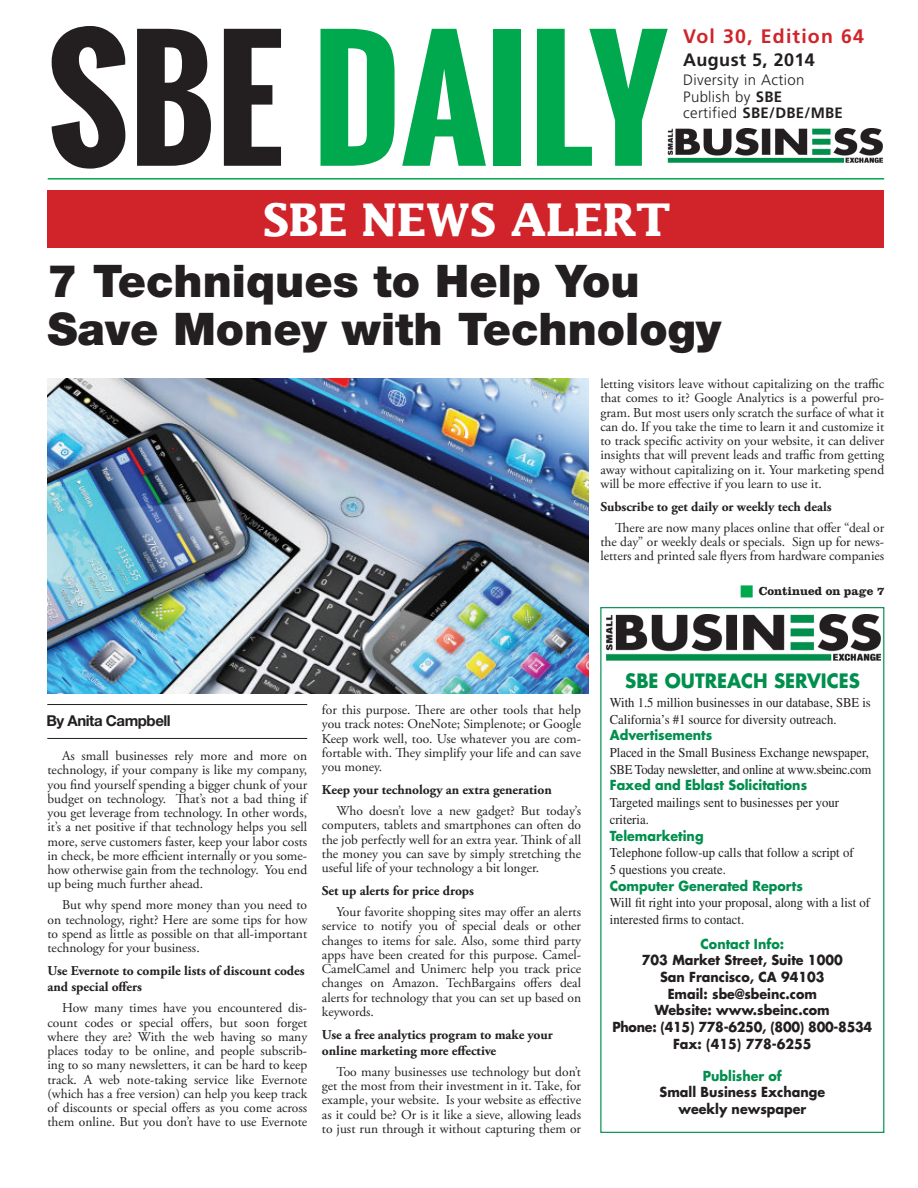
<style>
.page{position:relative;width:918px;height:1188px;background:#fff}
.page>*{position:absolute;margin:0;border:0;box-sizing:border-box;transform-origin:0 0}
.t1{font:700 155.85px "Oswald";color:#00a94e}
.t2{font:900 45px/48px "Helvetica Neue";color:#231f20}
.t3{font:700 45px "Lucida";letter-spacing:-.02em;color:#fff}
.t4{font:700 19.5px "Frutiger";letter-spacing:.06em;color:#d1232a}
.t5{font:700 19.35px "Futura";color:#008f4d;scale:.94 1}
.t6{font:700 18px "Frutiger";letter-spacing:.02em;color:#231f20}
.t7{font:300 15px/16.5px "Frutiger";letter-spacing:.02em;color:#231f20}
.t8{font:700 15px "Helvetica Neue LT Std";letter-spacing:-.03em;color:#231f20}
.t9{font:13.5px/14.2px "Adobe Garamond Pro";color:#231f20;text-align:justify}
.t10{font:13.5px/16.6px "Times";color:#231f20;scale:.94 1}
.t11{font:700 13.5px/16.2px "Adobe Garamond Pro";color:#231f20}
.t12{font:700 13.5px/16.6px "Futura";color:#231f20;text-align:center;scale:.94 1}
.t13{font:700 13.5px "Futura";color:#008f4d;scale:.94 1}
.t14{font:700 12px "Clarendon LT Std";color:#231f20}
.s1{color:#231f20}
.s2{font-weight:700}
</style>
<div class="page">
<hr style="left:48px;top:178px;width:836px;height:2px;background:#00a94e">
<img style="left:668px;top:128px;width:215px;height:34px">
<div style="left:48px;top:191px;width:836px;height:57px;background:#d1232a"></div>
<div style="left:600px;top:607px;width:284px;height:526px;background:#fff;border:1px solid #008f4d"></div>
<img style="left:606px;top:614px;width:274px;height:46px">
<hr style="left:47px;top:738px;width:260px;height:1px;background:#231f20">
<hr style="left:47px;top:704px;width:260px;height:1px;background:#231f20">
<img style="left:48px;top:378px;width:541px;height:315px">
<h1 class="t1" style="left:47px;top:-17px;width:622px"><span class="s1">SBE</span> DAILY</h1>
<h2 class="t3" style="left:263px;top:192px;width:410px">SBE NEWS ALERT</h2>
<h3 class="t4" style="left:683px;top:25px;width:182px">Vol 30, Edition 64</h3>
<h3 class="t6" style="left:683px;top:49px;width:133px">August 5, 2014</h3>
<p class="t7" style="left:683px;top:72px;width:161px">Diversity in Action<br>Publish by <span class="s2">SBE<br></span>certified <span class="s2">SBE/DBE/MBE</span></p>
<h2 class="t2" style="left:48px;top:256px;width:675px">7 Techniques to Help You<br>Save Money with Technology</h2>
<p class="t9" style="left:600px;top:377px;width:285px">letting visitors leave without capitalizing on the traffic that comes to it? Google Analytics is a powerful pro&shy;gram. But most users only scratch the surface of what it can do. If you take the time to learn it and customize it to track specific activity on your website, it can deliver insights that will prevent leads and traffic from getting away without capitalizing on it. Your marketing spend will be more effective if you learn to use it.</p>
<p class="t11" style="left:600px;top:499px;width:233px">Subscribe to get daily or weekly tech deals</p>
<p class="t9" style="left:600px;top:521px;width:285px;text-indent:15px">There are now many places online that offer “deal or the day” or weekly deals or specials. Sign up for news&shy;letters and printed sale flyers from hardware companies</p>
<p class="t14" style="left:759px;top:584px;width:127px">Continued on page 7</p>
<p class="t8" style="left:46px;top:712px;width:126px">By Anita Campbell</p>
<p class="t9" style="left:48px;top:749px;width:261px;text-indent:15px">As small businesses rely more and more on technology, if your company is like my company, you find yourself spending a bigger chunk of your budget on technology. That’s not a bad thing if you get leverage from technology. In other words, it’s a net positive if that technology helps you sell more, serve customers faster, keep your labor costs in check, be more efficient internally or you some&shy;how otherwise gain from the technology. You end up being much further ahead.</p>
<p class="t9" style="left:48px;top:898px;width:261px;text-indent:15px">But why spend more money than you need to on technology, right? Here are some tips for how to spend as little as possible on that all-important technology for your business.</p>
<p class="t11" style="left:48px;top:963px;width:259px">Use Evernote to compile lists of discount codes and special offers</p>
<p class="t9" style="left:48px;top:1001px;width:261px;text-indent:15px">How many times have you encountered dis&shy;count codes or special offers, but soon forget where they are? With the web having so many places today to be online, and people subscrib&shy;ing to so many newsletters, it can be hard to keep track. A web note-taking service like Evernote (which has a free version) can help you keep track of discounts or special offers as you come across them online. But you don’t have to use Evernote</p>
<p class="t9" style="left:322px;top:703px;width:261px">for this purpose. There are other tools that help you track notes: OneNote; Simplenote; or Google Keep work well, too. Use whatever you are com&shy;fortable with. They simplify your life and can save you money.</p>
<p class="t11" style="left:322px;top:782px;width:231px">Keep your technology an extra generation</p>
<p class="t9" style="left:322px;top:804px;width:261px;text-indent:15px">Who doesn’t love a new gadget? But today’s computers, tablets and smartphones can often do the job perfectly well for an extra year. Think of all the money you can save by simply stretching the useful life of your technology a bit longer.</p>
<p class="t11" style="left:322px;top:883px;width:154px">Set up alerts for price drops</p>
<p class="t9" style="left:322px;top:905px;width:261px;text-indent:15px">Your favorite shopping sites may offer an alerts service to notify you of special deals or other changes to items for sale. Also, some third party apps have been created for this purpose. Camel-CamelCamel and Unimerc help you track price changes on Amazon. TechBargains offers deal alerts for technology that you can set up based on keywords.</p>
<p class="t11" style="left:322px;top:1027px;width:232px">Use a free analytics program to make your online marketing more effective</p>
<p class="t9" style="left:322px;top:1065px;width:261px;text-indent:15px">Too many businesses use technology but don’t get the most from their investment in it. Take, for example, your website. Is your website as effective as it could be? Or is it like a sieve, allowing leads to just run through it without capturing them or</p>
<h3 class="t5" style="left:625px;top:668px;width:88px">SBE Outreac</h3>
<h3 class="t5" style="left:753px;top:668px;width:84px">h Services</h3>
<p class="t10" style="left:610px;top:694px;width:279px">With 1.5 million businesses in our database, SBE is<br>California’s #1 source for diversity outreach.</p>
<p class="t13" style="left:610px;top:726px;width:110px">Advertisements</p>
<p class="t10" style="left:610px;top:744px;width:280px">Placed in the Small Business Exchange newspaper,<br>SBE Today newsletter, and online at www.sbeinc.com</p>
<p class="t13" style="left:610px;top:776px;width:211px">Faxed and Eblast Solicitations</p>
<p class="t10" style="left:610px;top:794px;width:246px">Targeted mailings sent to businesses per your criteria.</p>
<p class="t13" style="left:610px;top:826px;width:101px">Telemarketing</p>
<p class="t10" style="left:610px;top:844px;width:261px">Telephone follow-up calls that follow a script of<br>5 questions you create.</p>
<p class="t13" style="left:610px;top:877px;width:207px">Computer Generated Reports</p>
<p class="t10" style="left:610px;top:894px;width:278px">Will fit right into your proposal, along with a list of interested firms to contact.</p>
<p class="t13" style="left:701px;top:935px;width:90px">Contact Info:</p>
<p class="t12" style="left:612px;top:952px;width:278px">703 Market Street, Suite 1000<br>San Francisco, CA 94103<br>Email: sbe@sbeinc.com<br>Website: www.sbeinc.com<br>Phone: (415) 778-6250, (800) 800-8534<br>Fax: (415) 778-6255</p>
<p class="t13" style="left:703px;top:1067px;width:86px">Publisher of</p>
<p class="t12" style="left:660px;top:1084px;width:178px">Small Business Exchange weekly newspaper</p>
</div>
